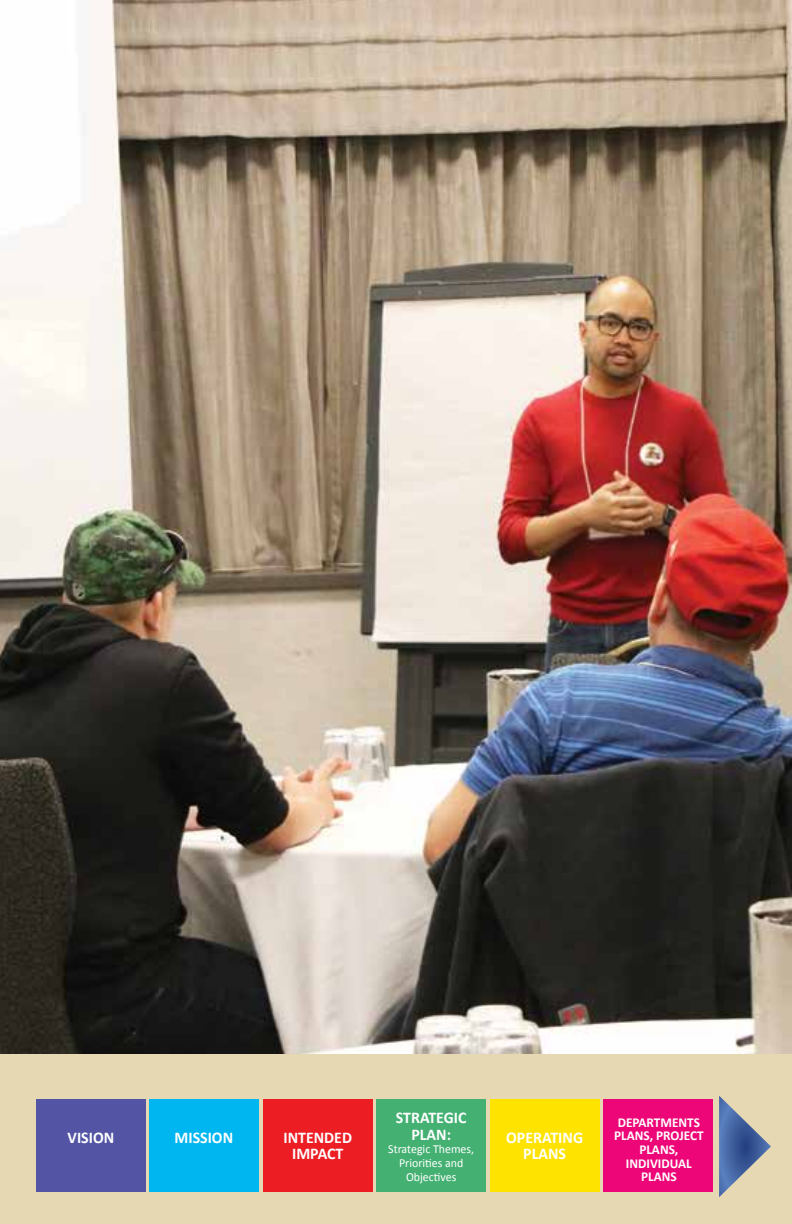
<style>
.page{position:relative;width:792px;height:1224px;background:#fff}
.page>*{position:absolute;margin:0;border:0;box-sizing:border-box;transform-origin:0 0}
.t1{font:700 16.4px/16.4px "Calibri";color:#fff;text-align:center}
.t2{font:700 13.6px/13.6px "Calibri";color:#fff;text-align:center}
.t3{font:12.2px/13.6px "Calibri";color:#fff;text-align:center}
</style>
<div class="page">
<img style="left:0;top:0;width:792px;height:1054px">
<div style="left:0;top:1054px;width:792px;height:170px;background:#e6d8b3"></div>
<svg style="left:36px;top:1100px;width:677px;height:92px;background:#947872"></svg>
<svg style="left:719px;top:1096px;width:52px;height:101px"></svg>
<p class="t1" style="left:68px;top:1128px;width:48px">VISION</p>
<p class="t1" style="left:175px;top:1128px;width:60px">MISSION</p>
<p class="t1" style="left:284px;top:1128px;width:70px">INTENDED<br>IMPACT</p>
<p class="t1" style="left:396px;top:1109px;width:72px">STRATEGIC<br>PLAN:</p>
<p class="t3" style="left:388px;top:1142px;width:87px">Strategic Themes,<br>Priorities and<br>Objectives</p>
<p class="t1" style="left:506px;top:1128px;width:78px">OPERATING<br>PLANS</p>
<p class="t2" style="left:614px;top:1115px;width:91px">DEPARTMENTS<br>PLANS, PROJECT<br>PLANS,<br>INDIVIDUAL<br>PLANS</p>
</div>
